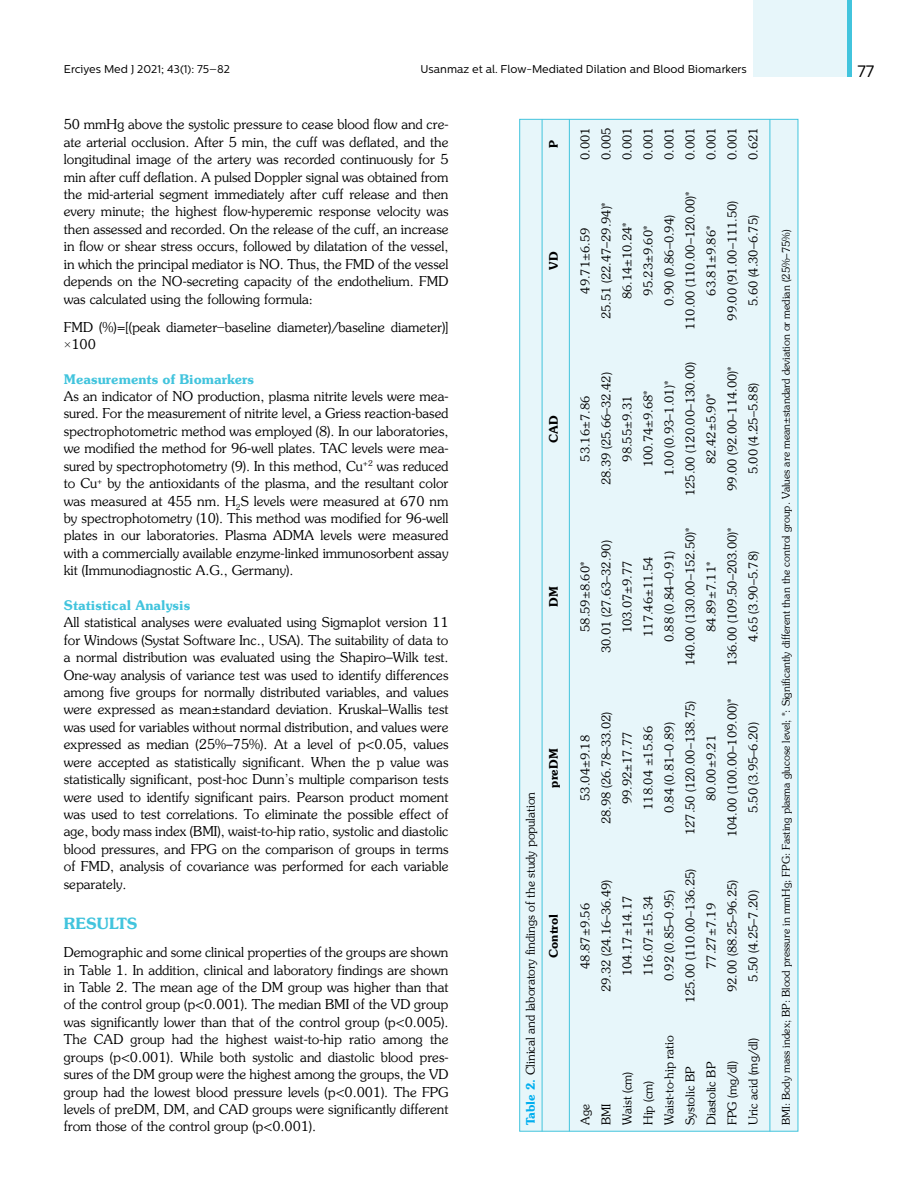
<style>
.page{position:relative;width:915px;height:1191px;background:#fff}
.page>*{position:absolute;margin:0;border:0;box-sizing:border-box;transform-origin:0 0}
.t1{font:16.5px "Centrale Sans";color:#000}
.t2{font:700 15.75px "Souvenir";color:#42c4dd}
.t3{font:13.5px/17.4px "Souvenir";color:#000;text-align:justify}
.t4{font:700 13.5px "Souvenir";color:#42c4dd}
.t5{font:12px/23px "Souvenir";color:#000}
.t6{font:700 12px "Souvenir";color:#000}
.t7{font:11.25px "Centrale Sans";color:#000}
.t8{font:10.5px "Souvenir";color:#000}
.s1{font-family:"Times New Roman"}
.s2{font-weight:700;color:#00aeef}
.s3{font-weight:700}
</style>
<div class="page">
<div style="left:753px;top:0;width:97px;height:77px;background:#e7f6fa"></div>
<svg style="left:847px;top:0;width:3px;height:77px"></svg>
<div style="left:519px;top:119px;width:278px;height:1012px;background:#e7f6fa;border:1px solid #42c4dd"></div>
<hr style="left:541px;top:119px;width:1px;height:1012px;background:#42c4dd">
<hr style="left:769px;top:119px;width:1px;height:1012px;background:#42c4dd">
<hr style="left:569px;top:119px;width:1px;height:1012px;background:#42c4dd">
<p class="t7" style="left:64px;top:62px;width:168px">Erciyes Med J 2021; 43(1): 75–82</p>
<p class="t7" style="left:420px;top:62px;width:328px">Usanmaz et al. Flow-Mediated Dilation and Blood Biomarkers</p>
<p class="t1" style="left:857px;top:61px;width:18px">77</p>
<p class="t3" style="left:64px;top:116px;width:386px">50 mmHg above the systolic pressure to cease blood flow and cre&shy;ate arterial occlusion. After 5 min, the cuff was deflated, and the longitudinal image of the artery was recorded continuously for 5 min after cuff deflation. A pulsed Doppler signal was obtained from the mid-arterial segment immediately after cuff release and then every minute; the highest flow-hyperemic response velocity was then assessed and recorded. On the release of the cuff, an increase in flow or shear stress occurs, followed by dilatation of the vessel, in which the principal mediator is NO. Thus, the FMD of the vessel depends on the NO-secreting capacity of the endothelium. FMD was calculated using the following formula:</p>
<p class="t3" style="left:64px;top:318px;width:386px">FMD (%)=[(peak diameter<span class="s1">−</span>baseline diameter)/baseline diameter)] <span class="s1">×</span>100</p>
<p class="t4" style="left:64px;top:370px;width:192px">Measurements of Biomarkers</p>
<p class="t3" style="left:64px;top:387px;width:386px">As an indicator of NO production, plasma nitrite levels were mea&shy;sured. For the measurement of nitrite level, a Griess reaction-based spectrophotometric method was employed (8). In our laboratories, we modified the method for 96-well plates. TAC levels were mea&shy;sured by spectrophotometry (9). In this method, Cu<sup>+2</sup> was reduced to Cu<sup>+</sup> by the antioxidants of the plasma, and the resultant color was measured at 455 nm. H<sub>2</sub>S levels were measured at 670 nm by spectrophotometry (10). This method was modified for 96-well plates in our laboratories. Plasma ADMA levels were measured with a commercially available enzyme-linked immunosorbent assay kit (Immunodiagnostic A.G., Germany).</p>
<p class="t4" style="left:64px;top:596px;width:128px">Statistical Analysis</p>
<p class="t3" style="left:64px;top:613px;width:386px">All statistical analyses were evaluated using Sigmaplot version 11 for Windows (Systat Software Inc., USA). The suitability of data to a normal distribution was evaluated using the Shapiro–Wilk test.<br>One-way analysis of variance test was used to identify differences among five groups for normally distributed variables, and values were expressed as mean±standard deviation. Kruskal–Wallis test was used for variables without normal distribution, and values were expressed as median (25%–75%). At a level of p&lt;0.05, values were accepted as statistically significant. When the p value was statistically significant, post-hoc Dunn’s multiple comparison tests were used to identify significant pairs. Pearson product moment was used to test correlations. To eliminate the possible effect of age, body mass index (BMI), waist-to-hip ratio, systolic and diastolic blood pressures, and FPG on the comparison of groups in terms of FMD, analysis of covariance was performed for each variable separately.</p>
<p class="t2" style="left:64px;top:913px;width:75px">RESULTS</p>
<p class="t3" style="left:64px;top:943px;width:386px">Demographic and some clinical properties of the groups are shown in Table 1. In addition, clinical and laboratory findings are shown in Table 2. The mean age of the DM group was higher than that of the control group (p&lt;0.001). The median BMI of the VD group was significantly lower than that of the control group (p&lt;0.005).<br>The CAD group had the highest waist-to-hip ratio among the groups (p&lt;0.001). While both systolic and diastolic blood pres&shy;sures of the DM group were the highest among the groups, the VD group had the lowest blood pressure levels (p&lt;0.001). The FPG levels of preDM, DM, and CAD groups were significantly different from those of the control group (p&lt;0.001).</p>
<p class="t6" style="left:546px;top:148px;width:9px;rotate:-90deg">P</p>
<p class="t6" style="left:546px;top:270px;width:20px;rotate:-90deg">VD</p>
<p class="t6" style="left:546px;top:442px;width:29px;rotate:-90deg">CAD</p>
<p class="t6" style="left:546px;top:607px;width:22px;rotate:-90deg">DM</p>
<p class="t6" style="left:546px;top:787px;width:41px;rotate:-90deg">preDM</p>
<p class="t5" style="left:519px;top:958px;width:168px;text-indent:-167px;rotate:-90deg"><span class="s2">Table 2.</span> Clinical and laboratory findings of the study population<br><span class="s3">Control</span></p>
<p class="t5" style="left:573px;top:160px;width:34px;rotate:-90deg">0.001</p>
<p class="t5" style="left:594px;top:160px;width:34px;rotate:-90deg">0.005</p>
<p class="t5" style="left:615px;top:160px;width:34px;rotate:-90deg">0.001</p>
<p class="t5" style="left:636px;top:160px;width:34px;rotate:-90deg">0.001</p>
<p class="t5" style="left:657px;top:160px;width:34px;rotate:-90deg">0.001</p>
<p class="t5" style="left:678px;top:160px;width:34px;rotate:-90deg">0.001</p>
<p class="t5" style="left:699px;top:160px;width:34px;rotate:-90deg">0.001</p>
<p class="t5" style="left:720px;top:160px;width:34px;rotate:-90deg">0.001</p>
<p class="t5" style="left:741px;top:160px;width:34px;rotate:-90deg">0.621</p>
<p class="t5" style="left:573px;top:293px;width:67px;rotate:-90deg">49.71±6.59</p>
<p class="t5" style="left:594px;top:319px;width:118px;rotate:-90deg">25.51 (22.47–29.94)*</p>
<p class="t5" style="left:615px;top:299px;width:79px;rotate:-90deg">86.14±10.24*</p>
<p class="t5" style="left:636px;top:296px;width:71px;rotate:-90deg">95.23±9.60*</p>
<p class="t5" style="left:657px;top:306px;width:92px;rotate:-90deg">0.90 (0.86–0.94)</p>
<p class="t5" style="left:678px;top:330px;width:140px;rotate:-90deg">110.00 (110.00–120.00)*</p>
<p class="t5" style="left:699px;top:296px;width:71px;rotate:-90deg">63.81±9.86*</p>
<p class="t5" style="left:720px;top:321px;width:121px;rotate:-90deg">99.00 (91.00–111.50)</p>
<p class="t5" style="left:741px;top:306px;width:92px;rotate:-90deg">5.60 (4.30–6.75)</p>
<p class="t5" style="left:573px;top:461px;width:67px;rotate:-90deg">53.16±7.86</p>
<p class="t5" style="left:594px;top:485px;width:114px;rotate:-90deg">28.39 (25.66–32.42)</p>
<p class="t5" style="left:615px;top:461px;width:67px;rotate:-90deg">98.55±9.31</p>
<p class="t5" style="left:636px;top:467px;width:79px;rotate:-90deg">100.74±9.68*</p>
<p class="t5" style="left:657px;top:476px;width:97px;rotate:-90deg">1.00 (0.93–1.01)*</p>
<p class="t5" style="left:678px;top:496px;width:136px;rotate:-90deg">125.00 (120.00–130.00)</p>
<p class="t5" style="left:699px;top:464px;width:71px;rotate:-90deg">82.42±5.90*</p>
<p class="t5" style="left:720px;top:491px;width:126px;rotate:-90deg">99.00 (92.00–114.00)*</p>
<p class="t5" style="left:741px;top:474px;width:92px;rotate:-90deg">5.00 (4.25–5.88)</p>
<p class="t5" style="left:573px;top:632px;width:71px;rotate:-90deg">58.59±8.60*</p>
<p class="t5" style="left:594px;top:653px;width:114px;rotate:-90deg">30.01 (27.63–32.90)</p>
<p class="t5" style="left:615px;top:633px;width:74px;rotate:-90deg">103.07±9.77</p>
<p class="t5" style="left:636px;top:637px;width:81px;rotate:-90deg">117.46±11.54</p>
<p class="t5" style="left:657px;top:642px;width:92px;rotate:-90deg">0.88 (0.84–0.91)</p>
<p class="t5" style="left:678px;top:666px;width:140px;rotate:-90deg">140.00 (130.00–152.50)*</p>
<p class="t5" style="left:699px;top:632px;width:71px;rotate:-90deg">84.89±7.11*</p>
<p class="t5" style="left:720px;top:666px;width:140px;rotate:-90deg">136.00 (109.50–203.00)*</p>
<p class="t5" style="left:741px;top:642px;width:92px;rotate:-90deg">4.65 (3.90–5.78)</p>
<p class="t5" style="left:573px;top:800px;width:67px;rotate:-90deg">53.04±9.18</p>
<p class="t5" style="left:594px;top:824px;width:114px;rotate:-90deg">28.98 (26.78–33.02)</p>
<p class="t5" style="left:615px;top:804px;width:74px;rotate:-90deg">99.92±17.77</p>
<p class="t5" style="left:636px;top:809px;width:85px;rotate:-90deg">118.04 ±15.86</p>
<p class="t5" style="left:657px;top:813px;width:92px;rotate:-90deg">0.84 (0.81–0.89)</p>
<p class="t5" style="left:678px;top:835px;width:136px;rotate:-90deg">127.50 (120.00–138.75)</p>
<p class="t5" style="left:699px;top:800px;width:67px;rotate:-90deg">80.00±9.21</p>
<p class="t5" style="left:720px;top:837px;width:140px;rotate:-90deg">104.00 (100.00–109.00)*</p>
<p class="t5" style="left:741px;top:813px;width:92px;rotate:-90deg">5.50 (3.95–6.20)</p>
<p class="t5" style="left:573px;top:968px;width:67px;rotate:-90deg">48.87±9.56</p>
<p class="t5" style="left:594px;top:992px;width:114px;rotate:-90deg">29.32 (24.16–36.49)</p>
<p class="t5" style="left:615px;top:976px;width:81px;rotate:-90deg">104.17±14.17</p>
<p class="t5" style="left:636px;top:976px;width:81px;rotate:-90deg">116.07±15.34</p>
<p class="t5" style="left:657px;top:981px;width:92px;rotate:-90deg">0.92 (0.85–0.95)</p>
<p class="t5" style="left:678px;top:1003px;width:136px;rotate:-90deg">125.00 (110.00–136.25)</p>
<p class="t5" style="left:699px;top:968px;width:67px;rotate:-90deg">77.27±7.19</p>
<p class="t5" style="left:720px;top:992px;width:114px;rotate:-90deg">92.00 (88.25–96.25)</p>
<p class="t5" style="left:741px;top:981px;width:92px;rotate:-90deg">5.50 (4.25–7.20)</p>
<p class="t5" style="left:573px;top:1125px;width:22px;rotate:-90deg">Age</p>
<p class="t5" style="left:594px;top:1125px;width:23px;rotate:-90deg">BMI</p>
<p class="t5" style="left:615px;top:1125px;width:55px;rotate:-90deg">Waist (cm)</p>
<p class="t5" style="left:636px;top:1125px;width:46px;rotate:-90deg">Hip (cm)</p>
<p class="t5" style="left:657px;top:1125px;width:91px;rotate:-90deg">Waist-to-hip ratio</p>
<p class="t5" style="left:678px;top:1125px;width:60px;rotate:-90deg">Systolic BP</p>
<p class="t5" style="left:699px;top:1125px;width:65px;rotate:-90deg">Diastolic BP</p>
<p class="t5" style="left:720px;top:1125px;width:66px;rotate:-90deg">FPG (mg/dl)</p>
<p class="t5" style="left:741px;top:1125px;width:88px;rotate:-90deg">Uric acid (mg/dl)</p>
<p class="t8" style="left:779px;top:1125px;width:897px;rotate:-90deg">BMI: Body mass index; BP: Blood pressure in mmHg; FPG: Fasting plasma glucose level; *: Significantly different than the control group. Values are mean±standard deviation or median (25%–75%)</p>
</div>
